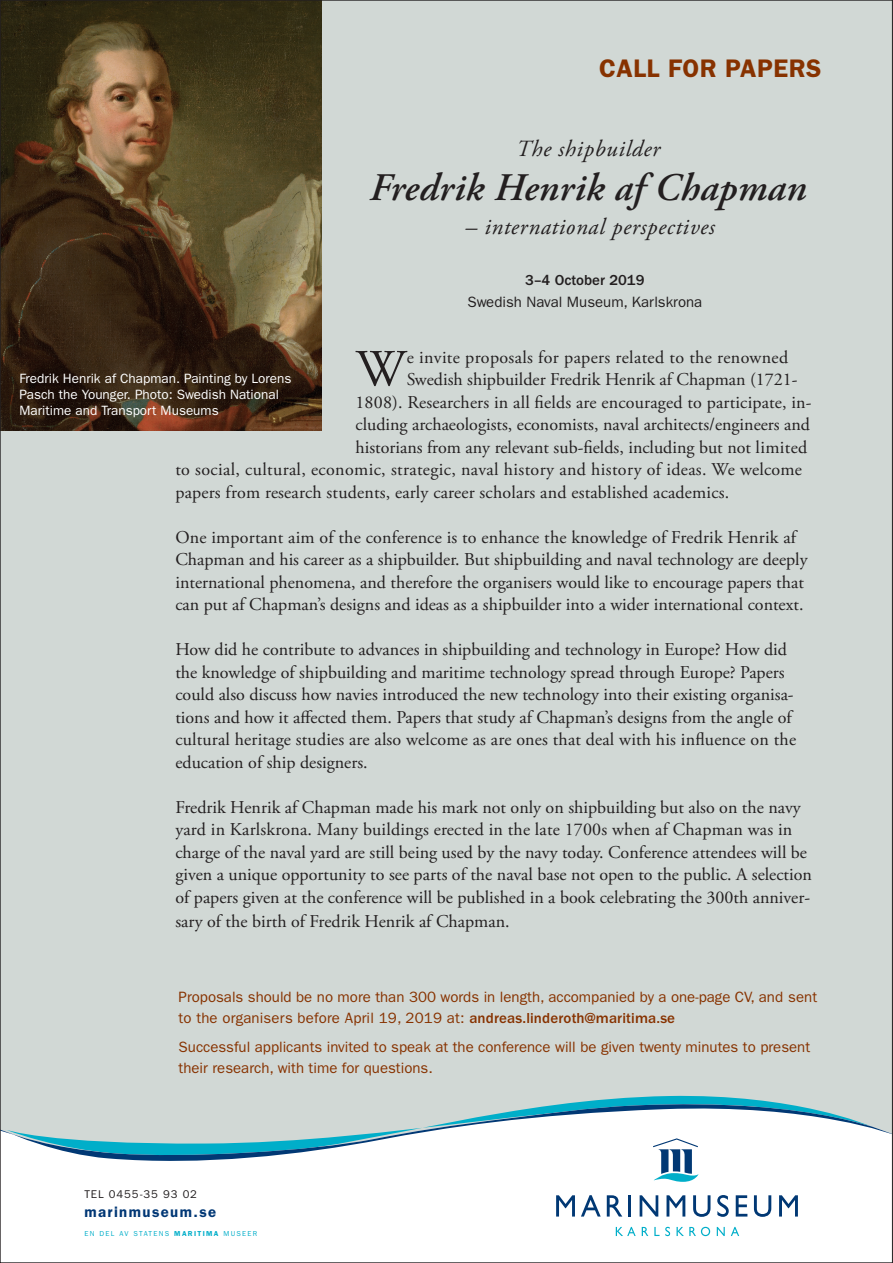
<style>
.page{position:relative;width:893px;height:1263px;background:#fff}
.page>*{position:absolute;margin:0;border:0;box-sizing:border-box;transform-origin:0 0}
.t1{font:51.9px "Adobe Garamond Pro";color:#231f20}
.t2{font:italic 600 39px "Adobe Garamond Pro";letter-spacing:.01em;color:#231f20}
.t3{font:600 25.5px "ITC Franklin Gothic Std";letter-spacing:.02em;color:#873200}
.t4{font:italic 23.1px "Adobe Garamond Pro";letter-spacing:.03em;color:#231f20}
.t5{font:18px/22.5px "Adobe Garamond Pro";color:#231f20}
.t6{font:18px "Adobe Garamond Pro";letter-spacing:.02em;color:#231f20}
.t7{font:15px/21px "ITC Franklin Gothic Std";color:#873200}
.t8{font:15px "ITC Franklin Gothic Std";color:#231f20}
.t9{font:600 15px "ITC Franklin Gothic Std";letter-spacing:.095em;color:#013775}
.t10{font:500 15px "ITC Franklin Gothic Std";color:#231f20}
.t11{font:13.5px/16.2px "ITC Franklin Gothic Std";color:#fff}
.t12{font:11.25px "ITC Franklin Gothic Std";letter-spacing:.075em;color:#231f20}
.t13{font:7.2px "ITC Franklin Gothic Std";letter-spacing:.18em;color:#00aec9}
.s1{font-weight:500}
.s2{font-weight:600}
</style>
<div class="page">
<div style="left:0;top:0;width:893px;height:1258px;background:#d1d8d5"></div>
<div style="left:15px;top:1166px;width:876px;height:92px;background:#fff"></div>
<svg style="left:15px;top:1097px;width:876px;height:69px"></svg>
<div style="left:2px;top:1130px;width:13px;height:128px;background:#fff"></div>
<svg style="left:556px;top:1195px;width:19px;height:21px"></svg>
<svg style="left:581px;top:1195px;width:20px;height:21px"></svg>
<svg style="left:607px;top:1195px;width:15px;height:21px"></svg>
<hr style="left:628px;top:1195px;width:3px;height:21px;background:#013874">
<svg style="left:640px;top:1195px;width:18px;height:21px"></svg>
<svg style="left:666px;top:1195px;width:19px;height:21px"></svg>
<svg style="left:693px;top:1195px;width:17px;height:22px"></svg>
<svg style="left:717px;top:1195px;width:12px;height:22px"></svg>
<svg style="left:736px;top:1195px;width:11px;height:21px"></svg>
<svg style="left:754px;top:1195px;width:17px;height:22px"></svg>
<svg style="left:779px;top:1195px;width:19px;height:21px"></svg>
<svg style="left:653px;top:1138px;width:46px;height:44px"></svg>
<svg style="left:616px;top:1227px;width:20px;height:9px"></svg>
<svg style="left:642px;top:1227px;width:6px;height:9px"></svg>
<svg style="left:654px;top:1227px;width:5px;height:9px"></svg>
<svg style="left:665px;top:1227px;width:5px;height:9px"></svg>
<svg style="left:677px;top:1227px;width:33px;height:9px"></svg>
<svg style="left:717px;top:1227px;width:8px;height:9px"></svg>
<svg style="left:731px;top:1227px;width:8px;height:9px"></svg>
<img style="left:2px;top:2px;width:319px;height:429px">
<h3 class="t3" style="left:599px;top:53px;width:224px">CALL FOR PAPERS</h3>
<p class="t4" style="left:516px;top:135px;width:146px">The shipbuilder</p>
<h2 class="t2" style="left:369px;top:165px;width:439px">Fredrik Henrik af Chapman</h2>
<p class="t4" style="left:466px;top:213px;width:251px">– international perspectives</p>
<p class="t10" style="left:525px;top:271px;width:121px">3–4 October 2019</p>
<p class="t8" style="left:467px;top:293px;width:236px">Swedish Naval Museum, Karlskrona</p>
<h1 class="t1" style="left:356px;top:338px;width:51px">W</h1>
<p class="t6" style="left:407px;top:346px;width:383px">e invite proposals for papers related to the renowned</p>
<p class="t5" style="left:407px;top:369px;width:392px">Swedish shipbuilder Fredrik Henrik af Chapman (1721-</p>
<p class="t5" style="left:355px;top:391px;width:457px">1808). Researchers in all fields are encouraged to participate, in-</p>
<p class="t5" style="left:355px;top:414px;width:456px">cluding archaeologists, economists, naval architects/engineers and</p>
<p class="t5" style="left:355px;top:436px;width:453px">historians from any relevant sub-fields, including but not limited</p>
<p class="t6" style="left:175px;top:459px;width:628px">to social, cultural, economic, strategic, naval history and history of ideas. We welcome</p>
<p class="t5" style="left:175px;top:481px;width:555px">papers from research students, early career scholars and established academics.</p>
<p class="t5" style="left:175px;top:526px;width:634px">One important aim of the conference is to enhance the knowledge of Fredrik Henrik af Chapman and his career as a shipbuilder. But shipbuilding and naval technology are deeply international phenomena, and therefore the organisers would like to encourage papers that can put af Chapman’s designs and ideas as a shipbuilder into a wider international context.</p>
<p class="t5" style="left:175px;top:639px;width:622px">How did he contribute to advances in shipbuilding and technology in Europe? How did the knowledge of shipbuilding and maritime technology spread through Europe? Papers could also discuss how navies introduced the new technology into their existing organisa&shy;tions and how it affected them. Papers that study af Chapman’s designs from the angle of cultural heritage studies are also welcome as are ones that deal with his influence on the education of ship designers.</p>
<p class="t5" style="left:175px;top:796px;width:638px">Fredrik Henrik af Chapman made his mark not only on shipbuilding but also on the navy yard in Karlskrona. Many buildings erected in the late 1700s when af Chapman was in charge of the naval yard are still being used by the navy today. Conference attendees will be given a unique opportunity to see parts of the naval base not open to the public. A selection of papers given at the conference will be published in a book celebrating the 300th anniver&shy;sary of the birth of Fredrik Henrik af Chapman.</p>
<p class="t11" style="left:20px;top:370px;width:273px">Fredrik Henrik af Chapman. Painting by Lorens<br>Pasch the Younger. Photo: Swedish National<br>Maritime and Transport Museums</p>
<p class="t7" style="left:179px;top:987px;width:640px">Proposals should be no more than 300 words in length, accompanied by a one-page CV, and sent to the organisers before April 19, 2019 at: <span class="s1">andreas.linderoth@maritima.se</span></p>
<p class="t7" style="left:179px;top:1036px;width:633px">Successful applicants invited to speak at the conference will be given twenty minutes to present their research, with time for questions.</p>
<p class="t12" style="left:84px;top:1188px;width:114px">TEL 0455-35 93 02</p>
<p class="t9" style="left:84px;top:1203px;width:133px">marinmuseum.se</p>
<p class="t13" style="left:84px;top:1230px;width:174px">EN DEL AV STATENS <span class="s2">MARITIMA</span> MUSEER</p>
</div>
